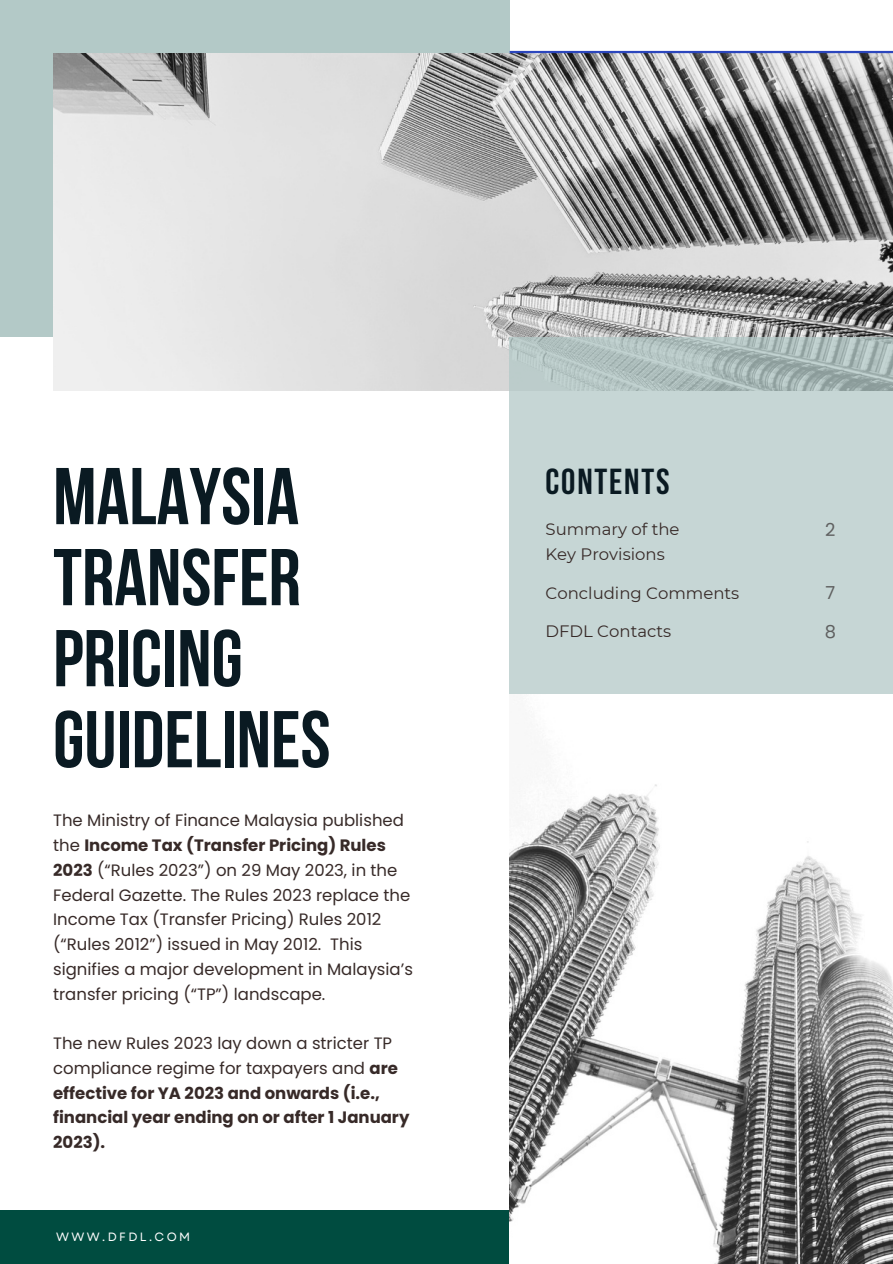
<style>
.page{position:relative;width:893px;height:1264px;background:#fff}
.page>*{position:absolute;margin:0;border:0;box-sizing:border-box;transform-origin:0 0}
.t1{font:80.25px/81px "Bebas Neue Cyrillic";color:#0a1a22}
.t2{font:700 36px "Bebas Neue";letter-spacing:.05em;color:#0a1a22}
.t3{font:300 18px "Poppins";color:#fff}
.t4{font:17.85px "Poppins";color:#5f6060}
.t5{font:16.5px/24.8px "Poppins";color:#372a28}
.t6{font:700 16.5px/24.8px "Poppins";color:#372a28}
.t7{font:16.5px/24.8px "Montserrat";color:#372a28}
.t8{font:12px "Garet";letter-spacing:.2em;color:#fff}
.s1{font-weight:700}
.s2{font-weight:400}
</style>
<div class="page">
<div style="left:0;top:1210px;width:892px;height:53px;background:#004c40"></div>
<img style="left:509px;top:784px;width:383px;height:479px">
<div style="left:0;top:0;width:510px;height:337px;background:#b3c9c7"></div>
<img style="left:53px;top:53px;width:839px;height:338px">
<svg style="left:509px;top:337px;width:383px;height:357px;background:#c2d2d1"></svg>
<hr style="left:509px;top:51px;width:383px;height:2px;background:#2b46bd">
<h1 class="t1" style="left:53px;top:455px;width:279px">MALAYSIA<br>TRANSFER<br>PRICING<br>GUIDELINES</h1>
<p class="t5" style="left:53px;top:808px;width:361px">The Ministry of Finance Malaysia published the <span class="s1">Income Tax (Transfer Pricing) Rules 2023</span> (“Rules 2023”) on 29 May 2023, in the Federal Gazette. The Rules 2023 replace the Income Tax (Transfer Pricing) Rules 2012 (“Rules 2012”) issued in May 2012. This signifies a major development in Malaysia’s transfer pricing (“TP”) landscape.</p>
<p class="t6" style="left:53px;top:1031px;width:358px"><span class="s2">The new Rules 2023 lay down a stricter TP compliance regime for taxpayers and</span> are effective for YA 2023 and onwards (i.e., financial year ending on or after 1 January 2023).</p>
<p class="t8" style="left:56px;top:1229px;width:135px">WWW.DFDL.COM</p>
<h2 class="t2" style="left:545px;top:462px;width:125px">CONTENTS</h2>
<p class="t7" style="left:545px;top:516px;width:135px">Summary of the<br>Key Provisions</p>
<p class="t7" style="left:545px;top:580px;width:195px">Concluding Comments</p>
<p class="t4" style="left:825px;top:519px;width:12px">2</p>
<p class="t4" style="left:825px;top:582px;width:11px">7</p>
<p class="t7" style="left:545px;top:618px;width:127px">DFDL Contacts</p>
<p class="t4" style="left:824px;top:621px;width:13px">8</p>
<p class="t3" style="left:812px;top:1214px;width:7px">1</p>
</div>
